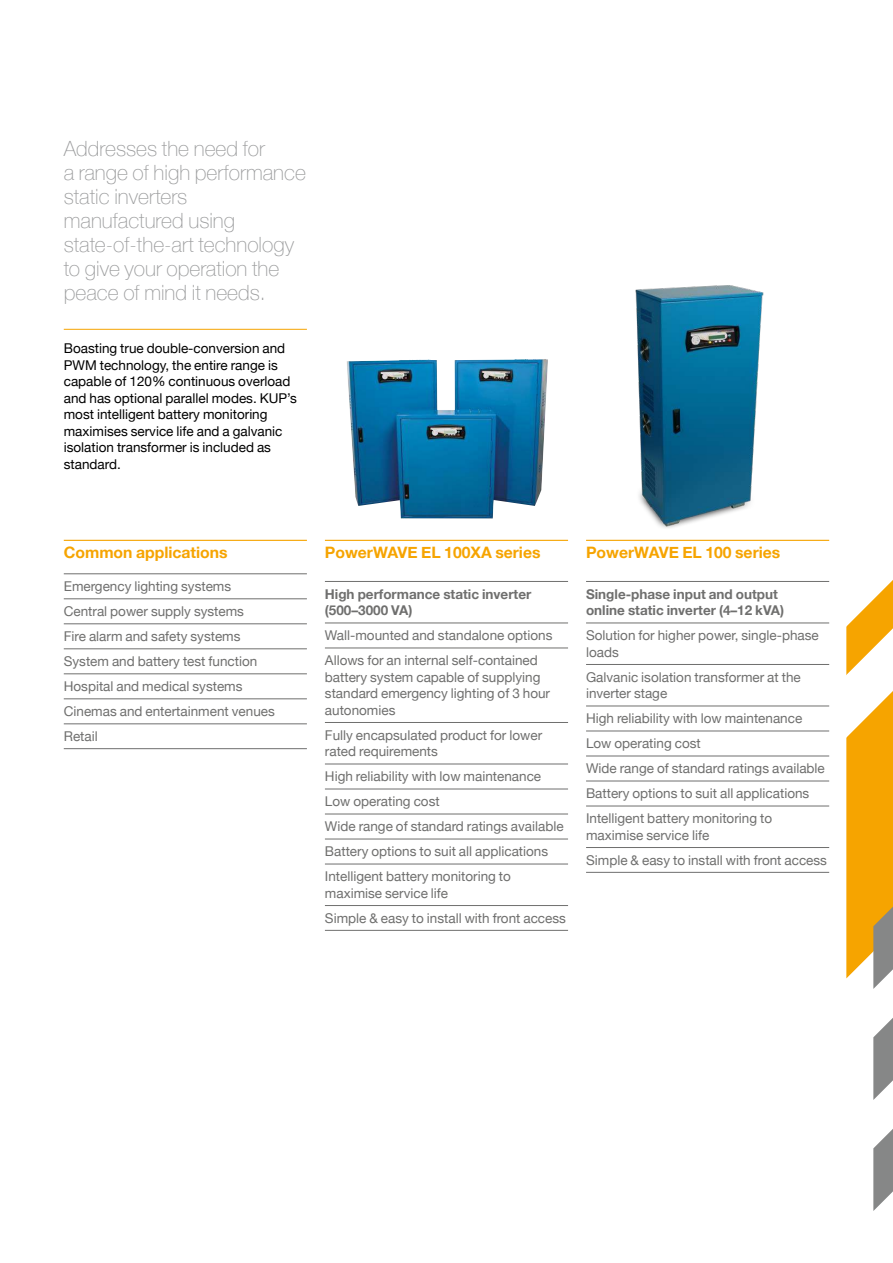
<style>
.page{position:relative;width:893px;height:1263px;background:#fff}
.page>*{position:absolute;margin:0;border:0;box-sizing:border-box;transform-origin:0 0}
.t1{font:100 21px/24px "Helvetica Neue";color:#9a9b9c}
.t2{font:700 15.75px "Helvetica Neue";color:#f6a400}
.t3{font:13.5px/25px "Helvetica Neue";color:#6f6f6e}
.t4{font:13.5px/16.5px "Helvetica Neue";color:#000}
.t5{font:700 13.5px/16.5px "Helvetica Neue";color:#6f6f6e}
</style>
<div class="page">
<svg style="left:873px;top:1129px;width:20px;height:82px"></svg>
<svg style="left:873px;top:1018px;width:20px;height:82px"></svg>
<svg style="left:846px;top:580px;width:47px;height:409px"></svg>
<img style="left:347px;top:359px;width:201px;height:159px">
<img style="left:635px;top:285px;width:129px;height:243px">
<hr style="left:586px;top:540px;width:243px;height:1px;background:#f6a400">
<hr style="left:586px;top:581px;width:243px;height:1px;background:#6f6f6e">
<hr style="left:586px;top:623px;width:243px;height:1px;background:#6f6f6e">
<hr style="left:586px;top:664px;width:243px;height:1px;background:#6f6f6e">
<hr style="left:586px;top:706px;width:243px;height:1px;background:#6f6f6e">
<hr style="left:586px;top:731px;width:243px;height:1px;background:#6f6f6e">
<hr style="left:586px;top:756px;width:243px;height:1px;background:#6f6f6e">
<hr style="left:586px;top:781px;width:243px;height:1px;background:#6f6f6e">
<hr style="left:586px;top:806px;width:243px;height:1px;background:#6f6f6e">
<hr style="left:586px;top:847px;width:243px;height:1px;background:#6f6f6e">
<hr style="left:586px;top:872px;width:243px;height:1px;background:#6f6f6e">
<hr style="left:325px;top:540px;width:243px;height:1px;background:#f6a400">
<hr style="left:325px;top:581px;width:243px;height:1px;background:#6f6f6e">
<hr style="left:325px;top:623px;width:243px;height:1px;background:#6f6f6e">
<hr style="left:325px;top:648px;width:243px;height:1px;background:#6f6f6e">
<hr style="left:325px;top:722px;width:243px;height:1px;background:#6f6f6e">
<hr style="left:325px;top:764px;width:243px;height:1px;background:#6f6f6e">
<hr style="left:325px;top:789px;width:243px;height:1px;background:#6f6f6e">
<hr style="left:325px;top:814px;width:243px;height:1px;background:#6f6f6e">
<hr style="left:325px;top:839px;width:243px;height:1px;background:#6f6f6e">
<hr style="left:325px;top:864px;width:243px;height:1px;background:#6f6f6e">
<hr style="left:325px;top:905px;width:243px;height:1px;background:#6f6f6e">
<hr style="left:325px;top:930px;width:243px;height:1px;background:#6f6f6e">
<hr style="left:64px;top:540px;width:243px;height:1px;background:#f6a400">
<hr style="left:64px;top:573px;width:243px;height:1px;background:#6f6f6e">
<hr style="left:64px;top:598px;width:243px;height:1px;background:#6f6f6e">
<hr style="left:64px;top:623px;width:243px;height:1px;background:#6f6f6e">
<hr style="left:64px;top:648px;width:243px;height:1px;background:#6f6f6e">
<hr style="left:64px;top:673px;width:243px;height:1px;background:#6f6f6e">
<hr style="left:64px;top:698px;width:243px;height:1px;background:#6f6f6e">
<hr style="left:64px;top:723px;width:243px;height:1px;background:#6f6f6e">
<hr style="left:64px;top:748px;width:243px;height:1px;background:#6f6f6e">
<hr style="left:64px;top:329px;width:243px;height:1px;background:#f6a400">
<h1 class="t1" style="left:64px;top:136px;width:244px">Addresses the need for<br>a range of high performance static inverters manufactured using state-of-the-art technology to give your operation the peace of mind it needs.</h1>
<p class="t4" style="left:64px;top:342px;width:235px">Boasting true double-conversion and PWM technology, the entire range is capable of 120% continuous overload and has optional parallel modes. KUP’s most intelligent battery monitoring maximises service life and a galvanic isolation transformer is included as standard.</p>
<p class="t2" style="left:64px;top:546px;width:165px">Common applications</p>
<p class="t3" style="left:64px;top:575px;width:213px">Emergency lighting systems<br>Central power supply systems<br>Fire alarm and safety systems<br>System and battery test function<br>Hospital and medical systems<br>Cinemas and entertainment venues<br>Retail</p>
<p class="t2" style="left:325px;top:546px;width:217px">PowerWAVE EL 100XA series</p>
<p class="t5" style="left:325px;top:587px;width:208px">High performance static inverter (500–3000 VA)</p>
<p class="t3" style="left:325px;top:624px;width:229px">Wall-mounted and standalone options<br>Allows for an internal self-contained</p>
<p class="t3" style="left:325px;top:670px;width:227px;line-height:16.5px">battery system capable of supplying standard emergency lighting of 3 hour autonomies</p>
<p class="t3" style="left:325px;top:728px;width:219px;line-height:16.5px">Fully encapsulated product for lower rated requirements</p>
<p class="t3" style="left:325px;top:765px;width:240px">High reliability with low maintenance Low operating cost<br>Wide range of standard ratings available Battery options to suit all applications Intelligent battery monitoring to</p>
<p class="t3" style="left:325px;top:882px;width:242px">maximise service life<br>Simple &amp; easy to install with front access</p>
<p class="t2" style="left:586px;top:546px;width:196px">PowerWAVE EL 100 series</p>
<p class="t5" style="left:586px;top:587px;width:200px">Single-phase input and output online static inverter (4–12 kVA)</p>
<p class="t3" style="left:586px;top:628px;width:234px;line-height:16.5px">Solution for higher power, single-phase loads</p>
<p class="t3" style="left:586px;top:670px;width:216px;line-height:16.5px">Galvanic isolation transformer at the inverter stage</p>
<p class="t3" style="left:586px;top:707px;width:240px">High reliability with low maintenance Low operating cost<br>Wide range of standard ratings available Battery options to suit all applications Intelligent battery monitoring to</p>
<p class="t3" style="left:586px;top:824px;width:242px">maximise service life<br>Simple &amp; easy to install with front access</p>
</div>
